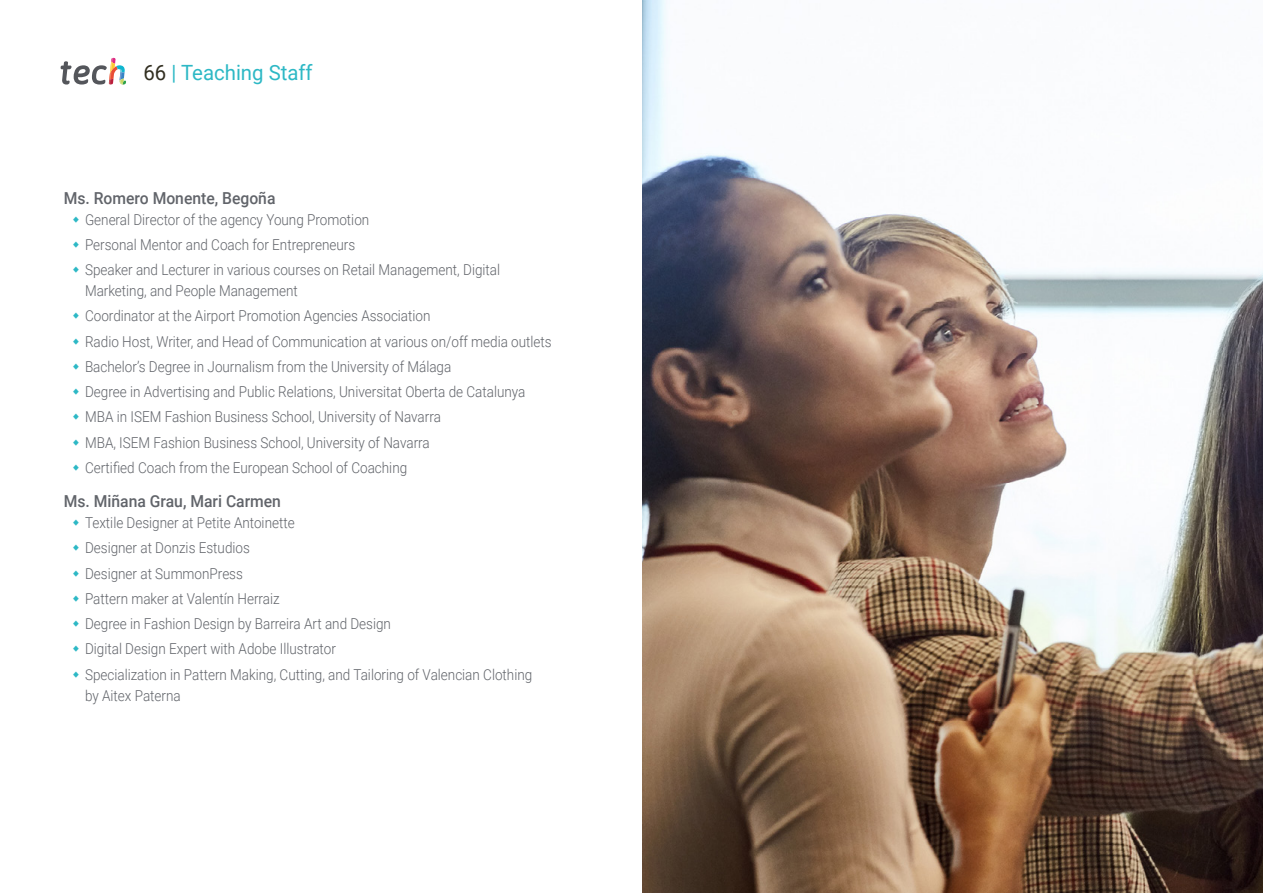
<style>
.page{position:relative;width:1263px;height:893px;background:#fff}
.page>*{position:absolute;margin:0;border:0;box-sizing:border-box;transform-origin:0 0}
.t1{font:21px "Roboto";color:#2db8c5}
.t2{font:500 16.5px "Roboto";color:#61646a;scale:.95 1}
.t3{font:300 15px/25.2px "Roboto";color:#61646a;scale:.9 1}
.s1{color:#312e20}
</style>
<div class="page">
<svg style="left:61px;top:58px;width:65px;height:27px"></svg>
<img style="left:642px;top:0;width:621px;height:893px">
<h1 class="t1" style="left:144px;top:57px;width:171px"><span class="s1">66</span> | Teaching Staff</h1>
<p class="t2" style="left:64px;top:186px;width:224px">Ms. Romero Monente, Begoña</p>
<p class="t3" style="left:85px;top:206px;width:463px">General Director of the agency Young Promotion<br>Personal Mentor and Coach for Entrepreneurs<br>Speaker and Lecturer in various courses on Retail Management, Digital</p>
<p class="t3" style="left:85px;top:278px;width:520px">Marketing, and People Management<br>Coordinator at the Airport Promotion Agencies Association<br>Radio Host, Writer, and Head of Communication at various on/off media outlets Bachelor’s Degree in Journalism from the University of Málaga<br>Degree in Advertising and Public Relations, Universitat Oberta de Catalunya MBA in ISEM Fashion Business School, University of Navarra<br>MBA, ISEM Fashion Business School, University of Navarra<br>Certified Coach from the European School of Coaching</p>
<p class="t2" style="left:64px;top:490px;width:230px">Ms. Miñana Grau, Mari Carmen</p>
<p class="t3" style="left:85px;top:510px;width:498px">Textile Designer at Petite Antoinette<br>Designer at Donzis Estudios<br>Designer at SummonPress<br>Pattern maker at Valentín Herraiz<br>Degree in Fashion Design by Barreira Art and Design<br>Digital Design Expert with Adobe Illustrator<br>Specialization in Pattern Making, Cutting, and Tailoring of Valencian Clothing</p>
<p class="t3" style="left:85px;top:682px;width:108px">by Aitex Paterna</p>
</div>
